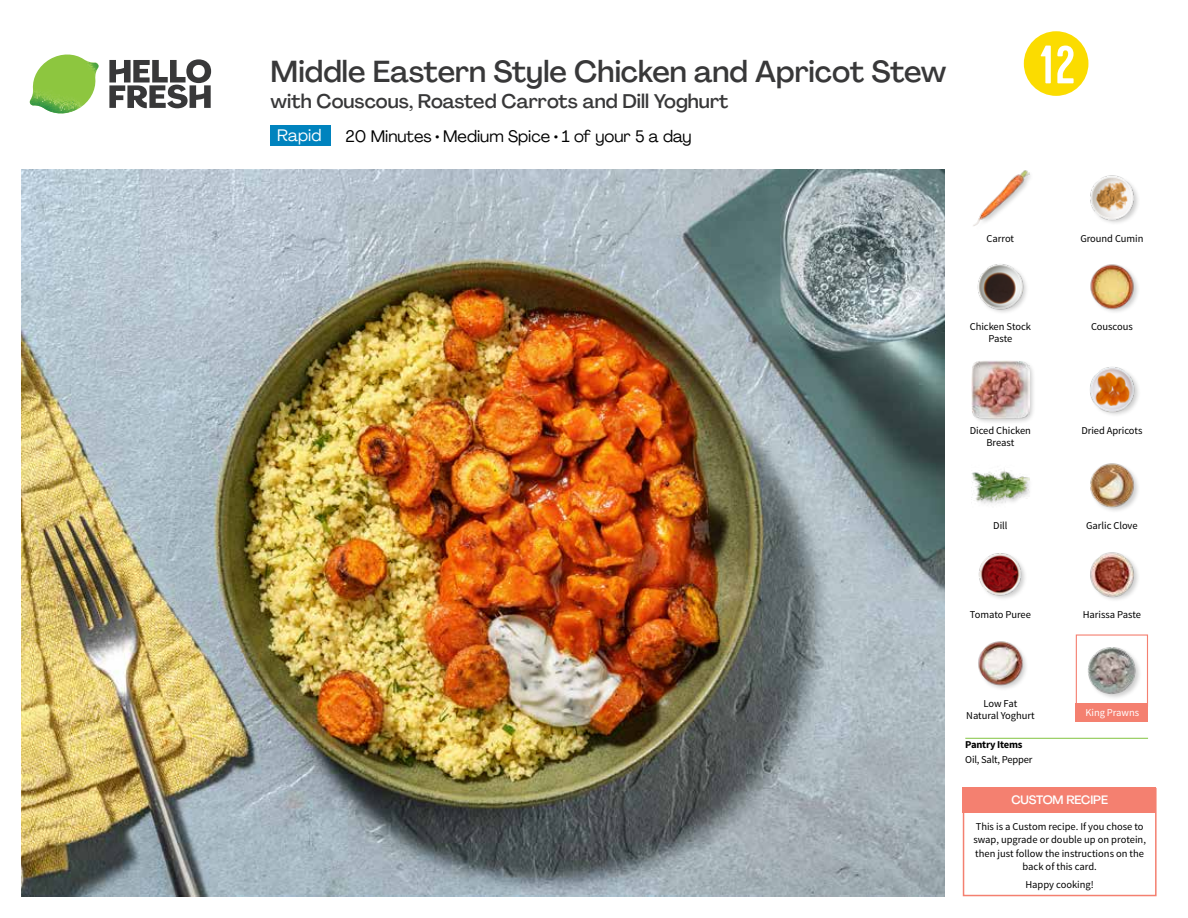
<style>
.page{position:relative;width:1188px;height:918px;background:#fff}
.page>*{position:absolute;margin:0;border:0;box-sizing:border-box;transform-origin:0 0}
.t1{font:54px "Kapra";color:#fff}
.t2{font:500 30px "Agrandir";letter-spacing:-.005em;color:#383839}
.t3{font:500 19.5px "Agrandir";color:#383839}
.t4{font:16.5px "Agrandir";color:#000}
.t5{font:16.5px "Agrandir";color:#fff}
.t6{font:500 12px "Agrandir";letter-spacing:-.01em;color:#fff}
.t7{font:10.5px/13.5px "Source Sans Pro";letter-spacing:-.005em;color:#000;text-align:center}
.t8{font:700 10.5px "Source Sans Pro";letter-spacing:-.02em;color:#000}
.t9{font:10.5px "Source Sans Pro";letter-spacing:-.005em;color:#fff}
</style>
<div class="page">
<svg style="left:109px;top:59px;width:102px;height:49px"></svg>
<img style="left:30px;top:55px;width:69px;height:59px">
<img style="left:21px;top:170px;width:924px;height:727px">
<div style="left:963px;top:788px;width:194px;height:108px;border:2px solid #f48070"></div>
<div style="left:963px;top:788px;width:193px;height:25px;background:#f48070"></div>
<div style="left:271px;top:126px;width:60px;height:20px;background:#0083be"></div>
<hr style="left:965px;top:738px;width:183px;height:1px;background:#82c341">
<img style="left:978px;top:553px;width:47px;height:46px">
<img style="left:978px;top:641px;width:48px;height:48px">
<img style="left:1090px;top:552px;width:48px;height:48px">
<div style="left:970px;top:360px;width:66px;height:65px;background:#000;opacity:.2"></div>
<img style="left:972px;top:361px;width:57px;height:57px">
<img style="left:972px;top:470px;width:57px;height:34px">
<img style="left:1090px;top:463px;width:48px;height:48px">
<img style="left:1090px;top:367px;width:49px;height:48px">
<img style="left:973px;top:170px;width:56px;height:56px">
<img style="left:977px;top:264px;width:50px;height:49px">
<img style="left:1090px;top:264px;width:48px;height:48px">
<img style="left:1090px;top:175px;width:48px;height:48px">
<div style="left:1076px;top:634px;width:72px;height:73px;border:1px solid #f48070"></div>
<div style="left:1076px;top:704px;width:72px;height:18px;background:#f48070"></div>
<img style="left:1088px;top:647px;width:52px;height:51px">
<svg style="left:1023px;top:31px;width:66px;height:65px"></svg>
<h2 class="t2" style="left:271px;top:53px;width:677px">Middle Eastern Style Chicken and Apricot Stew</h2>
<h3 class="t3" style="left:271px;top:89px;width:459px">with Couscous, Roasted Carrots and Dill Yoghurt</h3>
<h3 class="t5" style="left:277px;top:125px;width:46px">Rapid</h3>
<h3 class="t4" style="left:345px;top:126px;width:348px">20 Minutes • Medium Spice • 1 of your 5 a day</h3>
<h1 class="t1" style="left:1040px;top:34px;width:37px">12</h1>
<p class="t7" style="left:987px;top:232px;width:29px">Carrot</p>
<p class="t7" style="left:1080px;top:232px;width:65px">Ground Cumin</p>
<p class="t7" style="left:970px;top:320px;width:63px">Chicken Stock</p>
<p class="t7" style="left:1091px;top:320px;width:43px">Couscous</p>
<p class="t7" style="left:989px;top:332px;width:25px">Paste</p>
<p class="t7" style="left:970px;top:424px;width:63px">Diced Chicken</p>
<p class="t7" style="left:1081px;top:424px;width:63px">Dried Apricots</p>
<p class="t7" style="left:987px;top:436px;width:29px">Breast</p>
<p class="t7" style="left:993px;top:519px;width:16px">Dill</p>
<p class="t7" style="left:1086px;top:519px;width:53px">Garlic Clove</p>
<p class="t7" style="left:970px;top:608px;width:63px">Tomato Puree</p>
<p class="t7" style="left:1083px;top:608px;width:60px">Harissa Paste</p>
<p class="t7" style="left:966px;top:698px;width:70px;line-height:12px">Low Fat<br>Natural Yoghurt</p>
<p class="t8" style="left:965px;top:738px;width:59px">Pantry Items</p>
<p class="t7" style="left:965px;top:753px;width:69px">Oil, Salt, Pepper</p>
<p class="t9" style="left:1085px;top:706px;width:55px">King Prawns</p>
<p class="t6" style="left:1011px;top:792px;width:98px">CUSTOM RECIPE</p>
<p class="t7" style="left:973px;top:820px;width:174px">This is a Custom recipe. If you chose to swap, upgrade or double up on protein, then just follow the instructions on the back of this card.</p>
<p class="t7" style="left:1025px;top:878px;width:70px">Happy cooking!</p>
</div>
